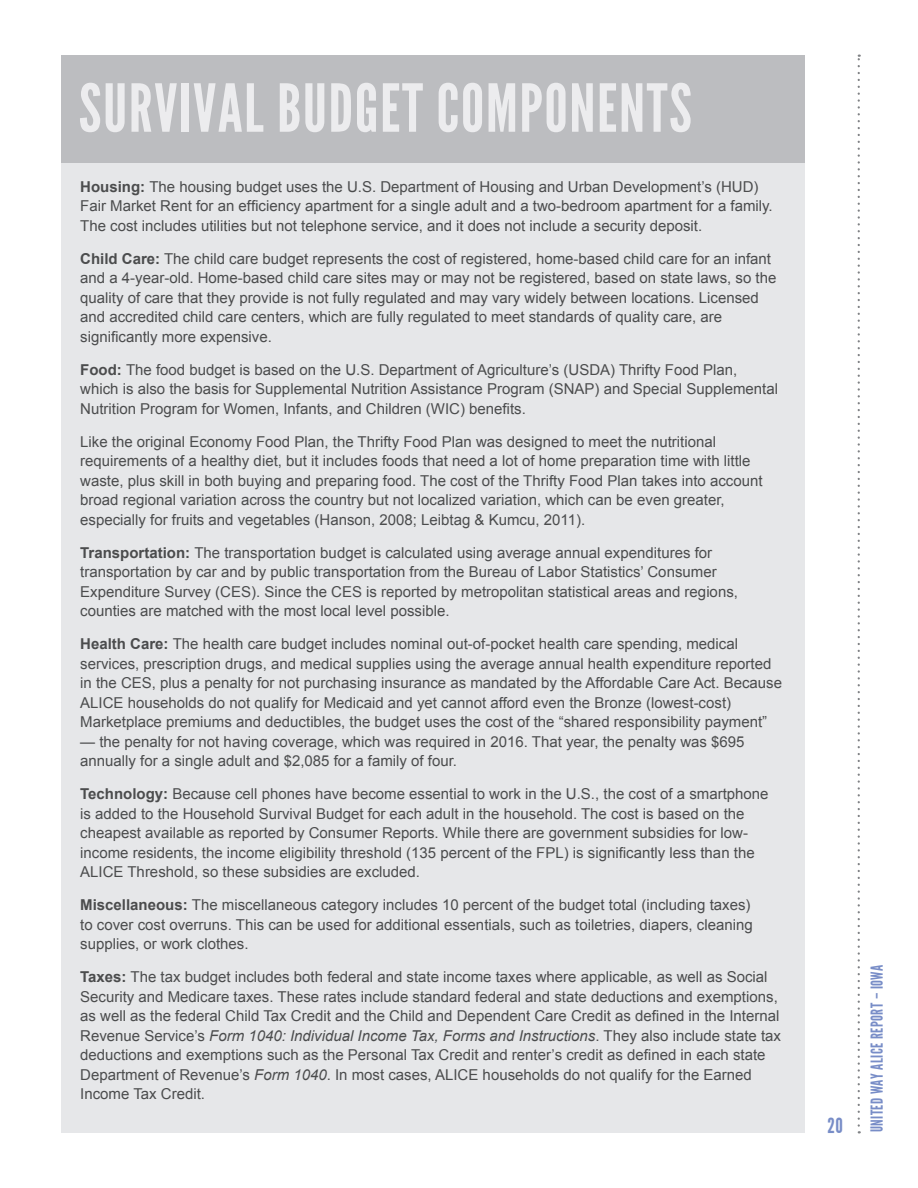
<style>
.page{position:relative;width:918px;height:1188px;background:#fff}
.page>*{position:absolute;margin:0;border:0;box-sizing:border-box;transform-origin:0 0}
.t1{font:66px "League Gothic";letter-spacing:.025em;color:#ececee}
.t2{font:21px "League Gothic";color:#788dc7}
.t3{font:16.5px "League Gothic";letter-spacing:.03em;color:#788dc7}
.t4{font:15px/19.5px "Arial";color:#4b4c4d}
.s1{font-weight:700}
.s2{font-style:italic}
</style>
<div class="page">
<svg style="left:858px;top:55px;width:2px;height:1078px"></svg>
<div style="left:61px;top:55px;width:743px;height:114px;background:#bcbdc0"></div>
<div style="left:61px;top:163px;width:743px;height:81px;background:#e6e7e9"></div>
<div style="left:61px;top:235px;width:743px;height:120px;background:#e6e7e9"></div>
<div style="left:61px;top:346px;width:743px;height:81px;background:#e6e7e9"></div>
<div style="left:61px;top:418px;width:743px;height:120px;background:#e6e7e9"></div>
<div style="left:61px;top:529px;width:743px;height:100px;background:#e6e7e9"></div>
<div style="left:61px;top:620px;width:743px;height:159px;background:#e6e7e9"></div>
<div style="left:61px;top:770px;width:743px;height:120px;background:#e6e7e9"></div>
<div style="left:61px;top:881px;width:743px;height:81px;background:#e6e7e9"></div>
<div style="left:61px;top:953px;width:743px;height:180px;background:#e6e7e9"></div>
<h1 class="t1" style="left:79px;top:70px;width:615px">SURVIVAL BUDGET COMPONENTS</h1>
<p class="t4" style="left:80px;top:177px;width:694px"><span class="s1">Housing:</span> The housing budget uses the U.S. Department of Housing and Urban Development’s (HUD)<br>Fair Market Rent for an efficiency apartment for a single adult and a two-bedroom apartment for a family.<br>The cost includes utilities but not telephone service, and it does not include a security deposit.</p>
<p class="t4" style="left:80px;top:249px;width:698px"><span class="s1">Child Care:</span> The child care budget represents the cost of registered, home-based child care for an infant and a 4-year-old. Home-based child care sites may or may not be registered, based on state laws, so the quality of care that they provide is not fully regulated and may vary widely between locations. Licensed and accredited child care centers, which are fully regulated to meet standards of quality care, are significantly more expensive.</p>
<p class="t4" style="left:80px;top:360px;width:699px"><span class="s1">Food:</span> The food budget is based on the U.S. Department of Agriculture’s (USDA) Thrifty Food Plan, which is also the basis for Supplemental Nutrition Assistance Program (SNAP) and Special Supplemental<br>Nutrition Program for Women, Infants, and Children (WIC) benefits.</p>
<p class="t4" style="left:80px;top:432px;width:684px">Like the original Economy Food Plan, the Thrifty Food Plan was designed to meet the nutritional requirements of a healthy diet, but it includes foods that need a lot of home preparation time with little waste, plus skill in both buying and preparing food. The cost of the Thrifty Food Plan takes into account broad regional variation across the country but not localized variation, which can be even greater, especially for fruits and vegetables (Hanson, 2008; Leibtag &amp; Kumcu, 2011).</p>
<p class="t4" style="left:80px;top:543px;width:659px"><span class="s1">Transportation:</span> The transportation budget is calculated using average annual expenditures for transportation by car and by public transportation from the Bureau of Labor Statistics’ Consumer Expenditure Survey (CES). Since the CES is reported by metropolitan statistical areas and regions, counties are matched with the most local level possible.</p>
<p class="t4" style="left:80px;top:634px;width:703px"><span class="s1">Health Care:</span> The health care budget includes nominal out-of-pocket health care spending, medical services, prescription drugs, and medical supplies using the average annual health expenditure reported in the CES, plus a penalty for not purchasing insurance as mandated by the Affordable Care Act. Because ALICE households do not qualify for Medicaid and yet cannot afford even the Bronze (lowest-cost)<br>Marketplace premiums and deductibles, the budget uses the cost of the “shared responsibility payment”</p>
<p class="t4" style="left:80px;top:732px;width:666px">— the penalty for not having coverage, which was required in 2016. That year, the penalty was $695 annually for a single adult and $2,085 for a family of four.</p>
<p class="t4" style="left:80px;top:784px;width:690px"><span class="s1">Technology:</span> Because cell phones have become essential to work in the U.S., the cost of a smartphone is added to the Household Survival Budget for each adult in the household. The cost is based on the cheapest available as reported by Consumer Reports. While there are government subsidies for low&shy;income residents, the income eligibility threshold (135 percent of the FPL) is significantly less than the ALICE Threshold, so these subsidies are excluded.</p>
<p class="t4" style="left:80px;top:895px;width:674px"><span class="s1">Miscellaneous:</span> The miscellaneous category includes 10 percent of the budget total (including taxes) to cover cost overruns. This can be used for additional essentials, such as toiletries, diapers, cleaning supplies, or work clothes.</p>
<p class="t4" style="left:80px;top:967px;width:702px"><span class="s1">Taxes:</span> The tax budget includes both federal and state income taxes where applicable, as well as Social Security and Medicare taxes. These rates include standard federal and state deductions and exemptions, as well as the federal Child Tax Credit and the Child and Dependent Care Credit as defined in the Internal Revenue Service’s <span class="s2">Form 1040: Individual Income Tax, Forms and Instructions</span>. They also include state tax deductions and exemptions such as the Personal Tax Credit and renter’s credit as defined in each state Department of Revenue’s <span class="s2">Form 1040</span>. In most cases, ALICE households do not qualify for the Earned Income Tax Credit.</p>
<h2 class="t2" style="left:827px;top:1114px;width:17px">20</h2>
<p class="t3" style="left:868px;top:1132px;width:169px;rotate:-90deg">UNITED WAY ALICE REPORT – IOWA</p>
</div>
